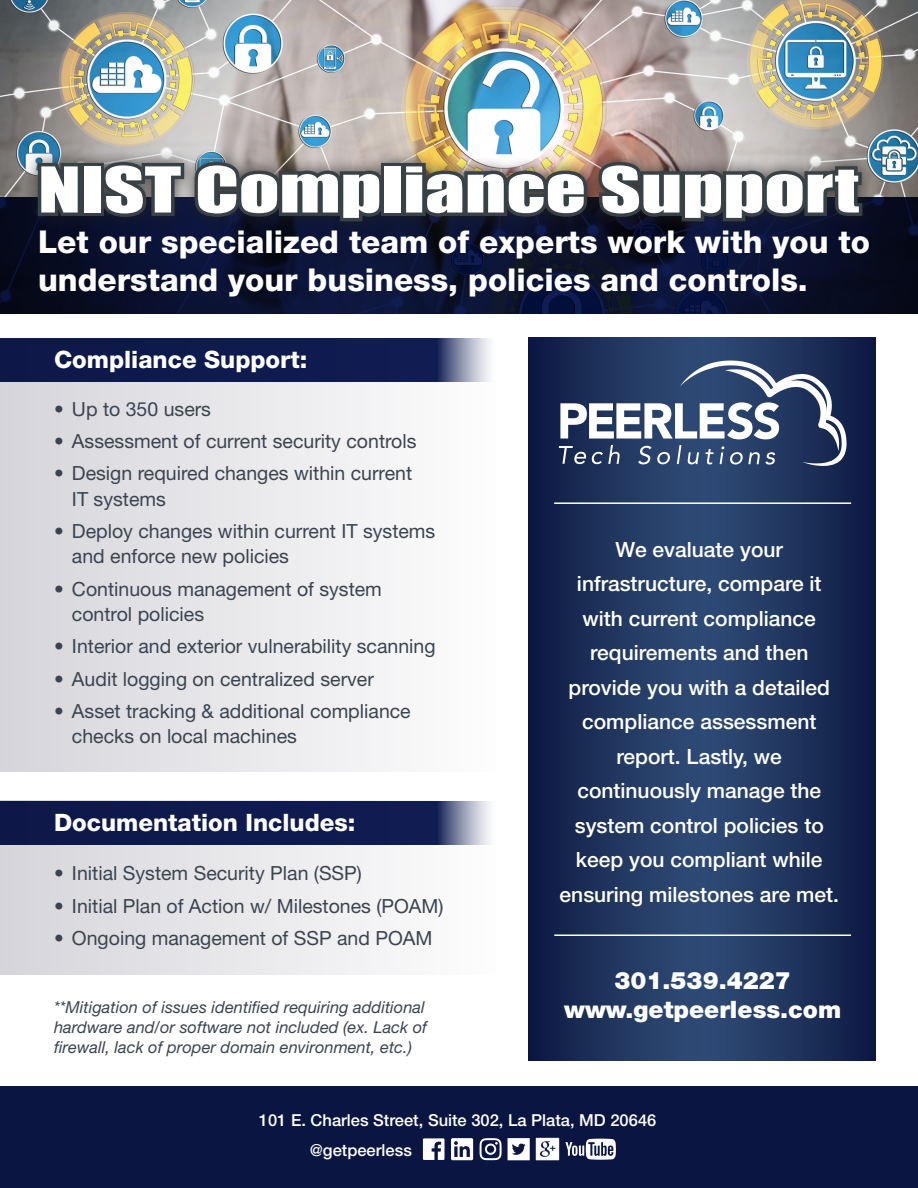
<style>
.page{position:relative;width:918px;height:1188px;background:#fff}
.page>*{position:absolute;margin:0;border:0;box-sizing:border-box;transform-origin:0 0}
.t1{font:58.35px "Impact";color:#fff;scale:1.36 1}
.t2{font:800 31.5px/37.8px "Helvetica Neue";color:#fff}
.t3{font:800 24px "Helvetica Neue";color:#fff}
.t4{font:900 24px "Helvetica Neue";color:#fff}
.t5{font:500 21px/34.5px "Helvetica Neue";color:#fff;text-align:center}
.t6{font:19.5px/25.5px "Helvetica Neue";color:#3a4451}
.t7{font:italic 16.5px/19.8px "Helvetica Neue";color:#3a4451}
.t8{font:500 16.5px "Helvetica Neue";color:#fff}
</style>
<div class="page">
<img style="left:0;top:0;width:918px;height:197px">
<div style="left:0;top:339px;width:499px;height:432px;background:linear-gradient(to right,#d5d4da,#fefefe)"></div>
<svg style="left:528px;top:338px;width:347px;height:723px;background:#1e335c"></svg>
<svg style="left:0;top:197px;width:918px;height:117px;background:#09102e"></svg>
<div style="left:0;top:1086px;width:918px;height:102px;background:#0a1541"></div>
<svg style="left:559px;top:361px;width:288px;height:105px"></svg>
<div style="left:23px;top:147px;width:855px;height:90px;background:#231f20;opacity:.75"></div>
<svg style="left:34px;top:156px;width:51px;height:64px;background:#40464c"></svg>
<div style="left:81px;top:163px;width:23px;height:53px;border:7px solid #374146"></div>
<svg style="left:97px;top:157px;width:291px;height:68px;background:#444950"></svg>
<div style="left:381px;top:163px;width:23px;height:53px;border:7px solid #374146"></div>
<svg style="left:399px;top:157px;width:467px;height:68px;background:#4b4b4d"></svg>
<svg style="left:451px;top:1138px;width:22px;height:22px"></svg>
<svg style="left:508px;top:1138px;width:22px;height:22px"></svg>
<svg style="left:423px;top:1138px;width:22px;height:22px"></svg>
<svg style="left:480px;top:1138px;width:22px;height:22px"></svg>
<svg style="left:565px;top:1139px;width:51px;height:21px"></svg>
<img style="left:535px;top:1137px;width:25px;height:24px">
<hr style="left:554px;top:935px;width:297px;height:1px;background:#fff">
<hr style="left:554px;top:502px;width:297px;height:2px;background:#fff">
<div style="left:0;top:801px;width:499px;height:174px;background:linear-gradient(to right,#d5d4da,#fefefe)"></div>
<svg style="left:0;top:801px;width:498px;height:44px;background:#202b5a"></svg>
<svg style="left:0;top:338px;width:498px;height:44px;background:#202b5a"></svg>
<p class="t1" style="left:38px;top:144px;width:605px">NIST Compliance Support</p>
<p class="t2" style="left:38px;top:223px;width:833px">Let our specialized team of experts work with you to understand your business, policies and controls.</p>
<p class="t3" style="left:54px;top:345px;width:255px">Compliance Support:</p>
<p class="t6" style="left:54px;top:396px;width:159px">• Up to 350 users</p>
<p class="t6" style="left:54px;top:428px;width:364px">• Assessment of current security controls</p>
<p class="t6" style="left:72px;top:460px;width:342px;text-indent:-18px">• Design required changes within current<br>IT systems</p>
<p class="t6" style="left:54px;top:518px;width:383px">• Deploy changes within current IT systems</p>
<p class="t6" style="left:72px;top:543px;width:219px">and enforce new policies</p>
<p class="t6" style="left:54px;top:576px;width:329px">• Continuous management of system</p>
<p class="t6" style="left:72px;top:601px;width:134px">control policies</p>
<p class="t6" style="left:54px;top:633px;width:383px">• Interior and exterior vulnerability scanning</p>
<p class="t6" style="left:54px;top:666px;width:321px">• Audit logging on centralized server</p>
<p class="t6" style="left:72px;top:698px;width:340px;text-indent:-18px">• Asset tracking &amp; additional compliance checks on local machines</p>
<p class="t3" style="left:54px;top:808px;width:303px">Documentation Includes:</p>
<p class="t6" style="left:54px;top:861px;width:309px">• Initial System Security Plan (SSP)</p>
<p class="t6" style="left:54px;top:893px;width:391px">• Initial Plan of Action w/ Milestones (POAM)</p>
<p class="t6" style="left:54px;top:925px;width:380px">• Ongoing management of SSP and POAM</p>
<p class="t7" style="left:54px;top:997px;width:375px">**Mitigation of issues identified requiring additional hardware and/or software not included (ex. Lack of firewall, lack of proper domain environment, etc.)</p>
<p class="t5" style="left:560px;top:532px;width:281px">We evaluate your infrastructure, compare it with current compliance requirements and then provide you with a detailed compliance assessment report. Lastly, we continuously manage the system control policies to keep you compliant while ensuring milestones are met.</p>
<p class="t4" style="left:614px;top:966px;width:178px">301.539.4227</p>
<p class="t4" style="left:564px;top:995px;width:278px">www.getpeerless.com</p>
<p class="t8" style="left:259px;top:1110px;width:399px">101 E. Charles Street, Suite 302, La Plata, MD 20646</p>
<p class="t8" style="left:310px;top:1140px;width:104px">@getpeerless</p>
</div>
